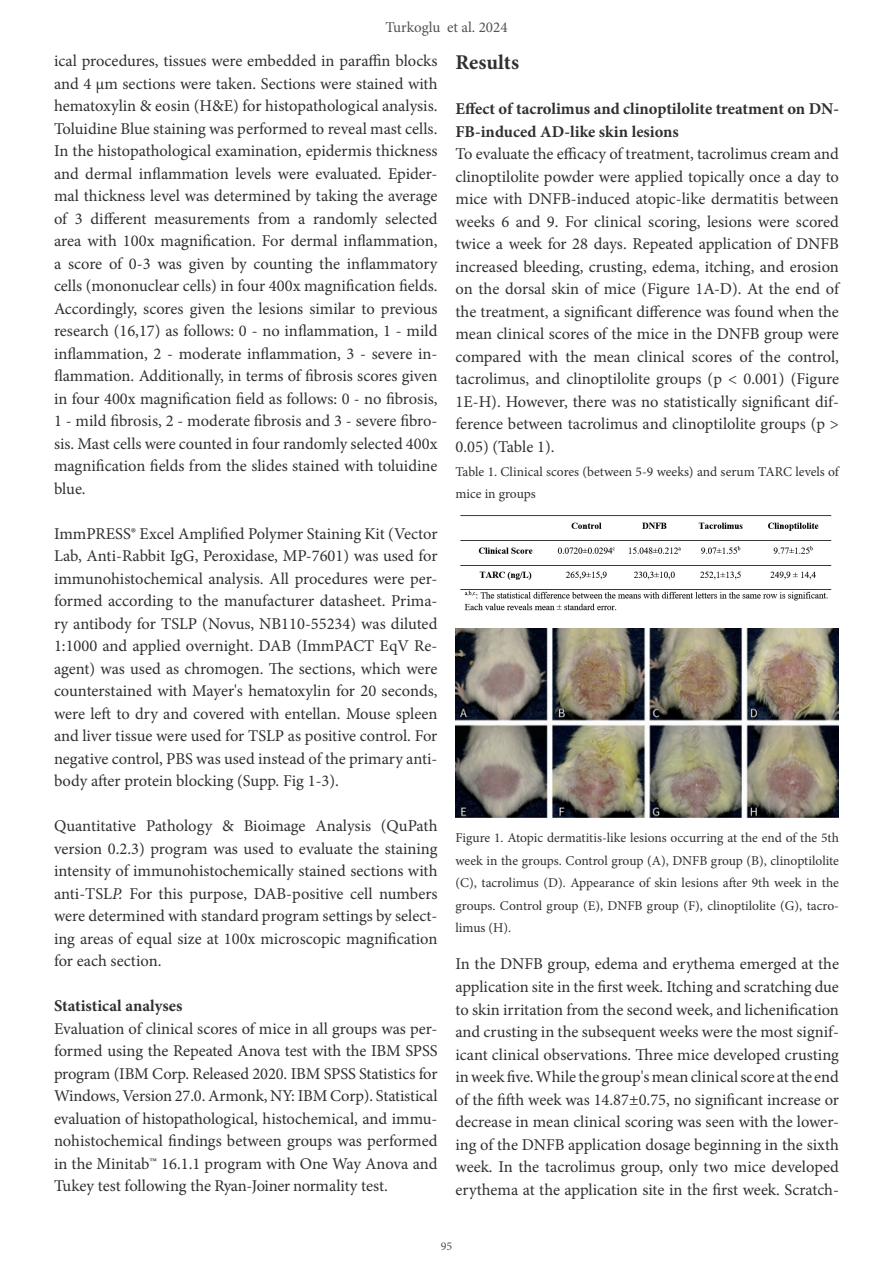
<style>
.page{position:relative;width:893px;height:1263px;background:#fff}
.page>*{position:absolute;margin:0;border:0;box-sizing:border-box;transform-origin:0 0}
.t1{font:700 21px "Minion Pro";color:#312f30}
.t2{font:16.5px/22.5px "Minion Pro";color:#312f30;text-align:justify}
.t3{font:700 16.5px/22.5px "Minion Pro";color:#312f30}
.t4{font:15px "Minion Pro";color:#554e50}
.t5{font:13.5px/22.5px "Minion Pro";color:#312f30}
.t6{font:12px "Minion Pro";color:#554e50}
.s1{font-style:italic}
</style>
<div class="page">
<img style="left:455px;top:628px;width:384px;height:190px">
<img style="left:460px;top:515px;width:372px;height:96px">
<p class="t4" style="left:385px;top:17px;width:124px">Turkoglu et al. 2024</p>
<p class="t2" style="left:54px;top:50px;width:385px">ical procedures, tissues were embedded in paraffin blocks and 4 μm sections were taken. Sections were stained with hematoxylin &amp; eosin (H&amp;E) for histopathological analysis.<br>Toluidine Blue staining was performed to reveal mast cells.<br>In the histopathological examination, epidermis thickness and dermal inflammation levels were evaluated. Epider&shy;mal thickness level was determined by taking the average of 3 different measurements from a randomly selected area with 100x magnification. For dermal inflammation, a score of 0-3 was given by counting the inflammatory cells (mononuclear cells) in four 400x magnification fields.<br>Accordingly, scores given the lesions similar to previous research (16,17) as follows: 0 - no inflammation, 1 - mild inflammation, 2 - moderate inflammation, 3 - severe in&shy;flammation. Additionally, in terms of fibrosis scores given in four 400x magnification field as follows: 0 - no fibrosis, 1 - mild fibrosis, 2 - moderate fibrosis and 3 - severe fibro&shy;sis. Mast cells were counted in four randomly selected 400x magnification fields from the slides stained with toluidine blue.</p>
<p class="t2" style="left:54px;top:522px;width:385px">ImmPRESS® Excel Amplified Polymer Staining Kit (Vector Lab, Anti-Rabbit IgG, Peroxidase, MP-7601) was used for immunohistochemical analysis. All procedures were per&shy;formed according to the manufacturer datasheet. Prima&shy;ry antibody for TSLP (Novus, NB110-55234) was diluted 1:1000 and applied overnight. DAB (ImmPACT EqV Re&shy;agent) was used as chromogen. The sections, which were counterstained with Mayer's hematoxylin for 20 seconds, were left to dry and covered with entellan. Mouse spleen and liver tissue were used for TSLP as positive control. For negative control, PBS was used instead of the primary anti&shy;body after protein blocking (Supp. Fig 1-3).</p>
<p class="t2" style="left:54px;top:815px;width:385px">Quantitative Pathology &amp; Bioimage Analysis (QuPath version 0.2.3) program was used to evaluate the staining intensity of immunohistochemically stained sections with anti-TSL<span class="s1">P.</span> For this purpose, DAB-positive cell numbers were determined with standard program settings by select&shy;ing areas of equal size at 100x microscopic magnification for each section.</p>
<p class="t3" style="left:54px;top:994px;width:130px">Statistical analyses</p>
<p class="t2" style="left:54px;top:1017px;width:385px">Evaluation of clinical scores of mice in all groups was per&shy;formed using the Repeated Anova test with the IBM SPSS program (IBM Corp. Released 2020. IBM SPSS Statistics for Windows, Version 27.0. Armonk, NY: IBM Corp). Statistical evaluation of histopathological, histochemical, and immu&shy;nohistochemical findings between groups was performed in the Minitab™ 16.1.1 program with One Way Anova and Tukey test following the Ryan-Joiner normality test.</p>
<p class="t1" style="left:455px;top:48px;width:65px">Results</p>
<p class="t3" style="left:455px;top:98px;width:385px">Effect of tacrolimus and clinoptilolite treatment on DN-<br>FB-induced AD-like skin lesions</p>
<p class="t2" style="left:455px;top:143px;width:385px">To evaluate the efficacy of treatment, tacrolimus cream and clinoptilolite powder were applied topically once a day to mice with DNFB-induced atopic-like dermatitis between weeks 6 and 9. For clinical scoring, lesions were scored twice a week for 28 days. Repeated application of DNFB increased bleeding, crusting, edema, itching, and erosion on the dorsal skin of mice (Figure 1A-D). At the end of the treatment, a significant difference was found when the mean clinical scores of the mice in the DNFB group were compared with the mean clinical scores of the control, tacrolimus, and clinoptilolite groups (p &lt; 0.001) (Figure 1E-H). However, there was no statistically significant dif&shy;ference between tacrolimus and clinoptilolite groups (p &gt; 0.05) (Table 1).</p>
<p class="t5" style="left:455px;top:460px;width:385px">Table 1. Clinical scores (between 5-9 weeks) and serum TARC levels of mice in groups</p>
<p class="t5" style="left:455px;top:827px;width:385px;text-align:justify">Figure 1. Atopic dermatitis-like lesions occurring at the end of the 5th week in the groups. Control group (A), DNFB group (B), clinoptilolite (C), tacrolimus (D). Appearance of skin lesions after 9th week in the groups. Control group (E), DNFB group (F), clinoptilolite (G), tacro&shy;limus (H).</p>
<p class="t2" style="left:455px;top:953px;width:385px">In the DNFB group, edema and erythema emerged at the application site in the first week. Itching and scratching due to skin irritation from the second week, and lichenification and crusting in the subsequent weeks were the most signif&shy;icant clinical observations. Three mice developed crusting in week five. While the group's mean clinical score at the end of the fifth week was 14.87±0.75, no significant increase or decrease in mean clinical scoring was seen with the lower&shy;ing of the DNFB application dosage beginning in the sixth week. In the tacrolimus group, only two mice developed erythema at the application site in the first week. Scratch-</p>
<p class="t6" style="left:441px;top:1238px;width:13px">95</p>
</div>
